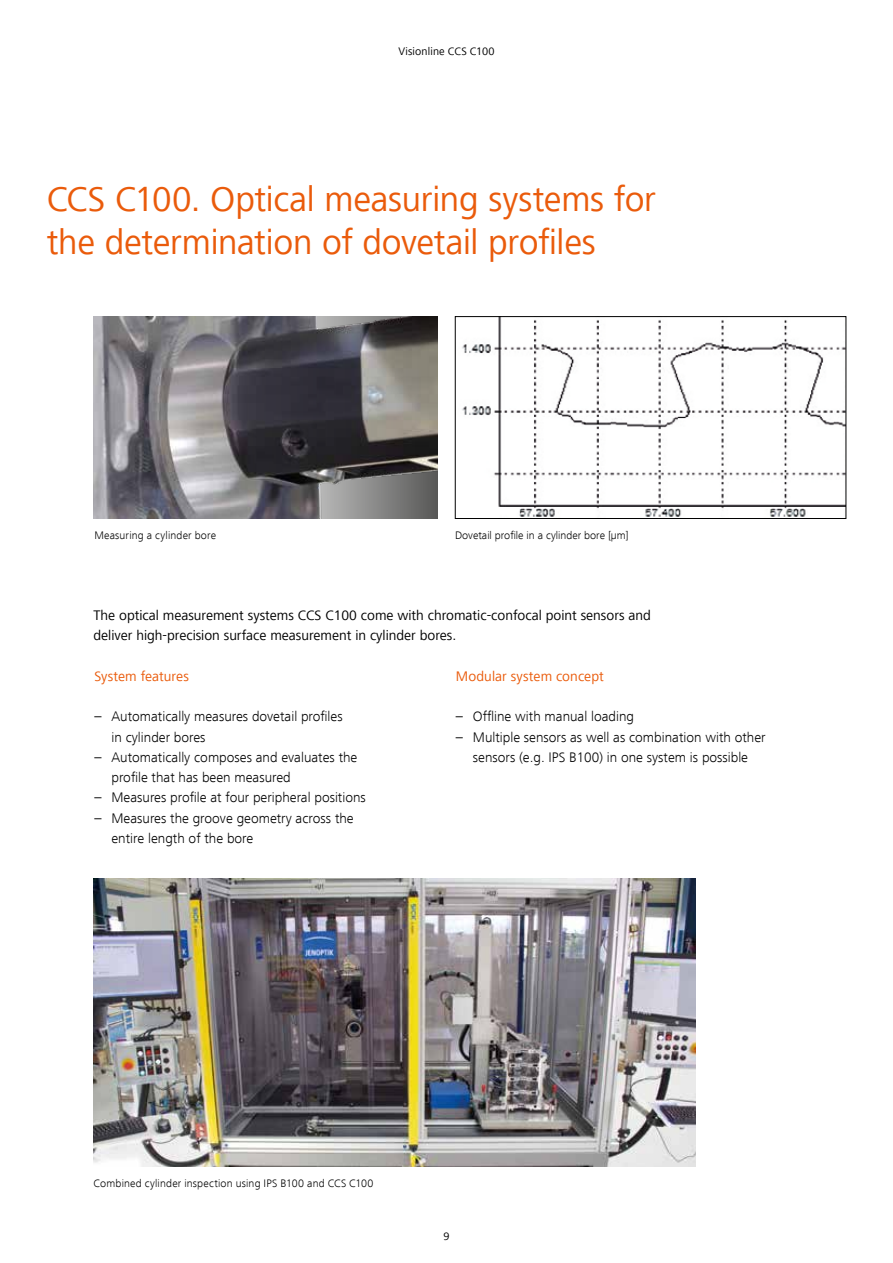
<style>
.page{position:relative;width:893px;height:1263px;background:#fff}
.page>*{position:absolute;margin:0;border:0;box-sizing:border-box;transform-origin:0 0}
.t1{font:36px/43.5px "Frutiger Next LT";letter-spacing:-.01em;color:#ea5b0b}
.t2{font:300 14.25px/20.2px "Frutiger Next LT";color:#000}
.t3{font:14.25px/20.2px "Frutiger Next LT";color:#000}
.t4{font:14.25px "Frutiger Next LT";letter-spacing:.005em;color:#ea5b0b}
.t5{font:300 11.25px "Frutiger Next LT";letter-spacing:.015em;color:#000}
.t6{font:11.25px "Frutiger Next LT";letter-spacing:.015em;color:#000}
</style>
<div class="page">
<img style="left:94px;top:879px;width:602px;height:288px">
<img style="left:462px;top:318px;width:382px;height:199px">
<div style="left:455px;top:316px;width:391px;height:203px;border:1px solid #000"></div>
<img style="left:94px;top:316px;width:141px;height:203px">
<svg style="left:235px;top:316px;width:203px;height:203px;background:#565457"></svg>
<p class="t6" style="left:398px;top:45px;width:98px">Visionline CCS C100</p>
<h1 class="t1" style="left:47px;top:177px;width:611px">CCS C100. Optical measuring systems for the determination of dovetail profiles</h1>
<p class="t5" style="left:94px;top:529px;width:123px">Measuring a cylinder bore</p>
<p class="t5" style="left:455px;top:529px;width:175px">Dovetail profile in a cylinder bore [μm]</p>
<p class="t3" style="left:94px;top:605px;width:559px">The optical measurement systems CCS C100 come with chromatic-confocal point sensors and deliver high-precision surface measurement in cylinder bores.</p>
<p class="t4" style="left:94px;top:668px;width:96px">System features</p>
<p class="t2" style="left:111px;top:706px;width:233px;text-indent:-17px">– Automatically measures dovetail profiles in cylinder bores</p>
<p class="t2" style="left:111px;top:747px;width:247px;text-indent:-17px">– Automatically composes and evaluates the profile that has been measured</p>
<p class="t2" style="left:94px;top:787px;width:273px">– Measures profile at four peripheral positions</p>
<p class="t2" style="left:111px;top:808px;width:244px;text-indent:-17px">– Measures the groove geometry across the entire length of the bore</p>
<p class="t4" style="left:456px;top:668px;width:149px">Modular system concept</p>
<p class="t2" style="left:456px;top:706px;width:180px">– Offline with manual loading</p>
<p class="t2" style="left:456px;top:727px;width:311px;text-align:center">– Multiple sensors as well as combination with other sensors (e.g. IPS B100) in one system is possible</p>
<p class="t5" style="left:94px;top:1177px;width:282px">Combined cylinder inspection using IPS B100 and CCS C100</p>
<p class="t6" style="left:443px;top:1229px;width:8px">9</p>
</div>
